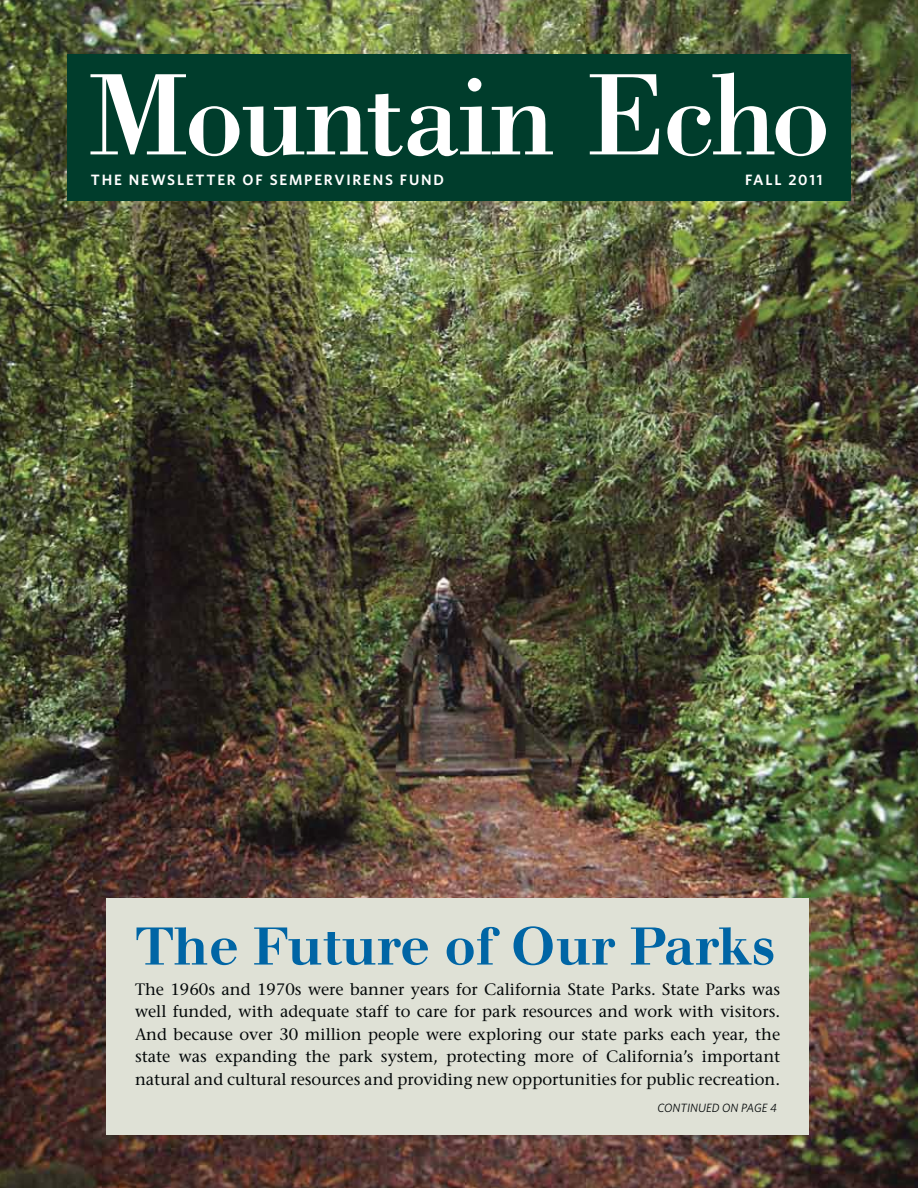
<style>
.page{position:relative;width:918px;height:1188px;background:#fff}
.page>*{position:absolute;margin:0;border:0;box-sizing:border-box;transform-origin:0 0}
.t1{font:120px "Bodoni";letter-spacing:-.03em;color:#fff}
.t2{font:500 52.5px "Walbaum";letter-spacing:.005em;color:#0065a5}
.t3{font:16.5px/22.5px "Stone Serif";color:#040809;text-align:justify}
.t4{font:600 15px "Whitney";letter-spacing:.12em;color:#fff}
.t5{font:italic 12px "Whitney";letter-spacing:.005em;color:#040809}
</style>
<div class="page">
<img style="left:0;top:0;width:918px;height:1188px">
<div style="left:106px;top:899px;width:703px;height:236px;background:#dfe1d6"></div>
<div style="left:68px;top:54px;width:783px;height:147px;background:#003d2c"></div>
<h1 class="t1" style="left:88px;top:72px;width:744px">Mountain Echo</h1>
<p class="t4" style="left:91px;top:174px;width:355px">THE NEWSLETTER OF SEMPERVIRENS FUND</p>
<p class="t4" style="left:745px;top:174px;width:79px">FALL 2011</p>
<h2 class="t2" style="left:135px;top:927px;width:642px">The Future of Our Parks</h2>
<p class="t3" style="left:135px;top:979px;width:647px">The 1960s and 1970s were banner years for California State Parks. State Parks was well funded, with adequate staff to care for park resources and work with visitors.<br>And because over 30 million people were exploring our state parks each year, the state was expanding the park system, protecting more of California’s important natural and cultural resources and providing new opportunities for public recreation.</p>
<p class="t5" style="left:658px;top:1103px;width:121px">CONTINUED ON PAGE 4</p>
</div>
